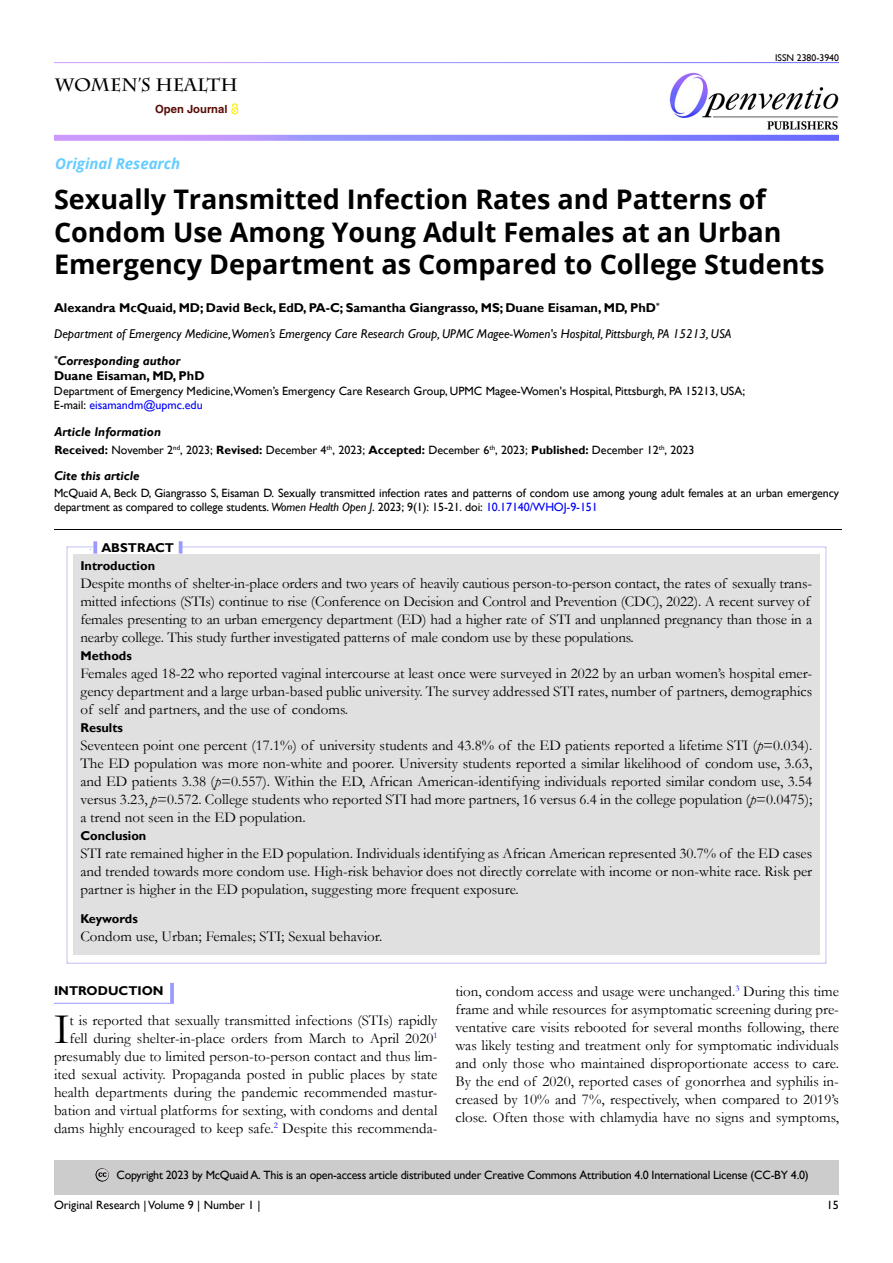
<style>
.page{position:relative;width:893px;height:1263px;background:#fff}
.page>*{position:absolute;margin:0;border:0;box-sizing:border-box;transform-origin:0 0}
.t1{font:43.8px "Garamond";color:#000}
.t2{font:700 27px/32.4px "Open Sans";color:#000101}
.t3{font:700 18px "Charlemagne Std";color:#000}
.t4{font:15px/18px "Garamond";color:#000;text-align:justify}
.t5{font:italic 700 15px "Open Sans";color:#6cf}
.t6{font:italic 12.75px/26.5px "Gill Sans";color:#000101}
.t7{font:700 12.75px/18.8px "Gill Sans";color:#000}
.t8{font:700 12.75px "Gill Sans";color:#000101}
.t9{font:italic 700 12.75px "Gill Sans";color:#000101}
.t10{font:italic 700 12.75px "Gill Sans";color:#000}
.t11{font:12px/14.4px "Gill Sans";letter-spacing:-.01em;color:#000101}
.t12{font:12px "Gill Sans";letter-spacing:-.02em;color:#000}
.t13{font:12px "Gill Sans";color:#000}
.t14{font:700 11.25px "Helvetica LT Std";color:#580b05}
.t15{font:9.75px "Gill Sans";color:#0a0000}
.s1{font-weight:700;font-style:normal}
.s2{font-weight:700}
.s3{color:#0000fa}
.s4{font-style:italic}
.s5{color:#000101}
</style>
<div class="page">
<svg style="left:54px;top:135px;width:785px;height:6px"></svg>
<svg style="left:232px;top:103px;width:6px;height:10px"></svg>
<img style="left:669px;top:72px;width:170px;height:57px">
<div style="left:42px;top:520px;width:811px;height:12px;background:#f6f1f3;opacity:.75"></div>
<div style="left:54px;top:537px;width:784px;height:428px;background:#f6f1f3;opacity:.75"></div>
<svg style="left:93px;top:541px;width:4px;height:13px"></svg>
<svg style="left:179px;top:541px;width:3px;height:12px"></svg>
<hr style="left:54px;top:1003px;width:120px;height:1px;background:#99f">
<svg style="left:170px;top:983px;width:4px;height:20px"></svg>
<div style="left:54px;top:1160px;width:785px;height:35px;background:#ccc"></div>
<div style="left:83px;top:1157px;width:40px;height:25px;background:#f6f1f3;opacity:.75"></div>
<p class="t3" style="left:55px;top:75px;width:184px">WOMEN’S hEALTH</p>
<p class="t14" style="left:155px;top:102px;width:74px">Open Journal</p>
<p class="t5" style="left:55px;top:153px;width:127px">Original Research</p>
<p class="t15" style="left:775px;top:52px;width:65px">ISSN 2380-3940</p>
<h2 class="t2" style="left:54px;top:183px;width:772px">Sexually Transmitted Infection Rates and Patterns of<br>Condom Use Among Young Adult Females at an Urban<br>Emergency Department as Compared to College Students</h2>
<p class="t6" style="left:54px;top:295px;width:679px"><span class="s1">Alexandra McQuaid, MD; David Beck, EdD, PA-C; Samantha Giangrasso, MS; Duane Eisaman, MD, PhD</span><sup>*<br></sup>Department of Emergency Medicine,Women’s Emergency Care Research Group, UPMC Magee-Women's Hospital, Pittsburgh, PA 15213, USA <sup>*</sup><span class="s2">Corresponding author</span></p>
<p class="t8" style="left:54px;top:368px;width:152px">Duane Eisaman, MD, PhD</p>
<p class="t11" style="left:54px;top:384px;width:693px">Department of Emergency Medicine,Women’s Emergency Care Research Group, UPMC Magee-Women's Hospital, Pittsburgh, PA 15213, USA;<br>E-mail: <span class="s3">eisamandm@upmc.edu</span></p>
<p class="t9" style="left:55px;top:424px;width:108px">Article Information</p>
<p class="t11" style="left:55px;top:443px;width:642px"><span class="s2">Received:</span> November 2<sup>nd</sup>, 2023; <span class="s2">Revised:</span> December 4<sup>th</sup>, 2023; <span class="s2">Accepted:</span> December 6<sup>th</sup>, 2023; <span class="s2">Published:</span> December 12<sup>th</sup>, 2023</p>
<p class="t10" style="left:54px;top:469px;width:87px">Cite this article</p>
<p class="t11" style="left:54px;top:486px;width:786px">McQuaid A, Beck D, Giangrasso S, Eisaman D. Sexually transmitted infection rates and patterns of condom use among young adult females at an urban emergency department as compared to college students. <span class="s4">Women Health Open J</span>. 2023; 9(1): 15-21. doi: <span class="s3">10.17140/WHOJ-9-151</span></p>
<p class="t7" style="left:80px;top:538px;width:95px;text-indent:21px">ABSTRACT<br>Introduction</p>
<p class="t4" style="left:80px;top:574px;width:733px;text-align:left">Despite months of shelter-in-place orders and two years of heavily cautious person-to-person contact, the rates of sexually trans&shy;mitted infections (STIs) continue to rise (Conference on Decision and Control and Prevention (CDC), 2022). A recent survey of females presenting to an urban emergency department (ED) had a higher rate of STI and unplanned pregnancy than those in a nearby college. This study further investigated patterns of male condom use by these populations.</p>
<p class="t7" style="left:80px;top:647px;width:53px">Methods</p>
<p class="t4" style="left:80px;top:664px;width:733px">Females aged 18-22 who reported vaginal intercourse at least once were surveyed in 2022 by an urban women’s hospital emer&shy;gency department and a large urban-based public university. The survey addressed STI rates, number of partners, demographics of self and partners, and the use of condoms.</p>
<p class="t7" style="left:80px;top:719px;width:44px">Results</p>
<p class="t4" style="left:80px;top:736px;width:733px">Seventeen point one percent (17.1%) of university students and 43.8% of the ED patients reported a lifetime STI (<span class="s4">p</span>=0.034).<br>The ED population was more non-white and poorer. University students reported a similar likelihood of condom use, 3.63, and ED patients 3.38 (<span class="s4">p</span>=0.557). Within the ED, African American-identifying individuals reported similar condom use, 3.54 versus 3.23, <span class="s4">p</span>=0.572. College students who reported STI had more partners, 16 versus 6.4 in the college population (<span class="s4">p</span>=0.0475); a trend not seen in the ED population.</p>
<p class="t7" style="left:80px;top:827px;width:68px">Conclusion</p>
<p class="t4" style="left:80px;top:844px;width:733px">STI rate remained higher in the ED population. Individuals identifying as African American represented 30.7% of the ED cases and trended towards more condom use. High-risk behavior does not directly correlate with income or non-white race. Risk per partner is higher in the ED population, suggesting more frequent exposure.</p>
<p class="t7" style="left:80px;top:909px;width:59px">Keywords</p>
<p class="t4" style="left:80px;top:927px;width:304px">Condom use, Urban; Females; STI; Sexual behavior.</p>
<p class="t7" style="left:54px;top:981px;width:111px">INTRODUCTION</p>
<h1 class="t1" style="left:54px;top:999px;width:17px">I</h1>
<p class="t4" style="left:54px;top:1010px;width:385px;text-align:right">t is reported that sexually transmitted infections (STIs) rapidly fell during shelter-in-place orders from March to April 2020<sup>1 </sup>presumably due to limited person-to-person contact and thus lim&shy;ited sexual activity. Propaganda posted in public places by state health departments during the pandemic recommended mastur&shy;bation and virtual platforms for sexting, with condoms and dental dams highly encouraged to keep safe.<sup>2</sup> Despite this recommenda-</p>
<p class="t4" style="left:455px;top:981px;width:385px">tion, condom access and usage were unchanged.<sup>3</sup> During this time frame and while resources for asymptomatic screening during pre&shy;ventative care visits rebooted for several months following, there was likely testing and treatment only for symptomatic individuals and only those who maintained disproportionate access to care.<br>By the end of 2020, reported cases of gonorrhea and syphilis in&shy;creased by 10% and 7%, respectively, when compared to 2019’s close. Often those with chlamydia have no signs and symptoms,</p>
<p class="t12" style="left:116px;top:1168px;width:694px">Copyright 2023 by <span class="s5">McQuaid A</span>. This is an open-access article distributed under Creative Commons Attribution 4.0 International License (CC-BY 4.0)</p>
<p class="t13" style="left:54px;top:1198px;width:208px">Original Research | Volume 9 | Number 1 |</p>
<p class="t12" style="left:827px;top:1198px;width:13px">15</p>
</div>
